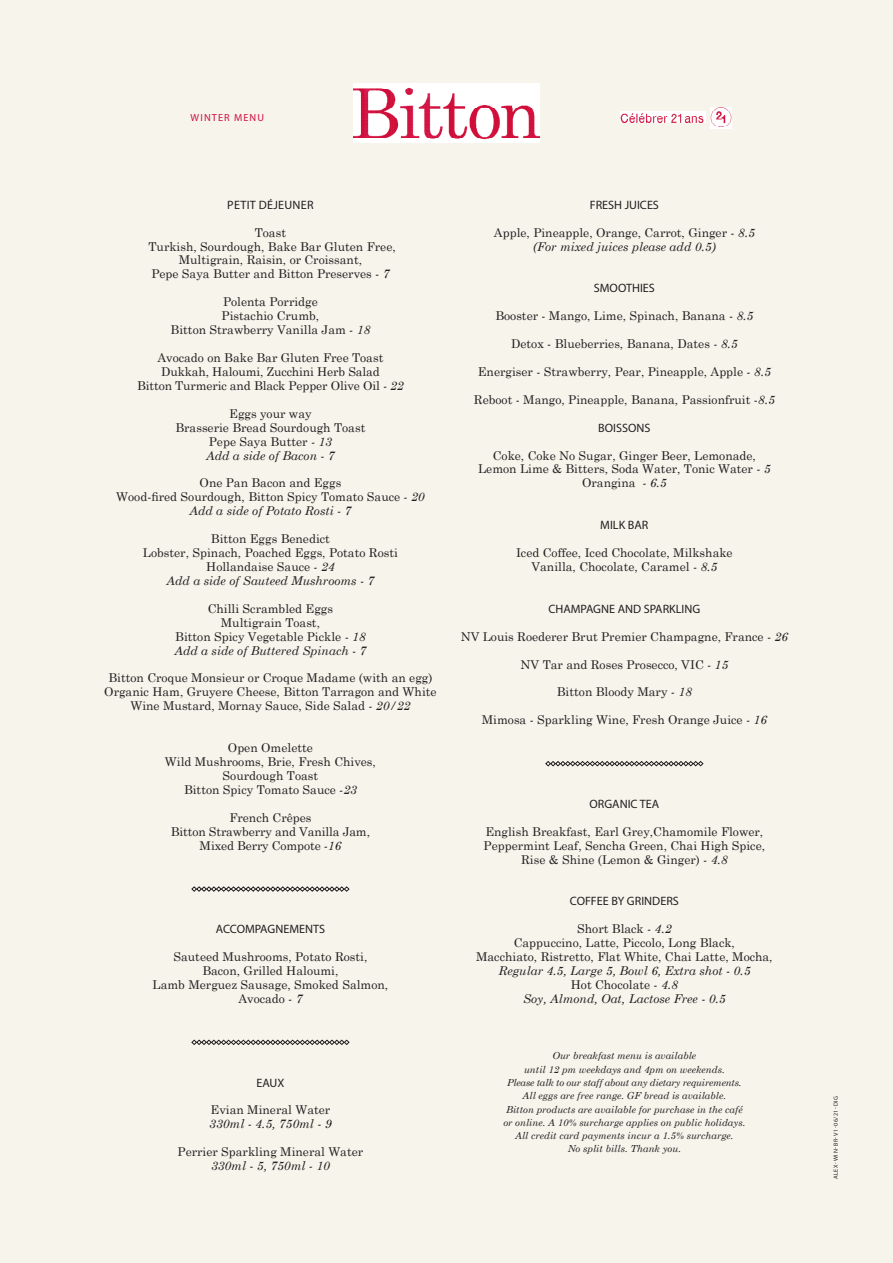
<style>
.page{position:relative;width:893px;height:1263px;background:#f7f4ec}
.page>*{position:absolute;margin:0;border:0;box-sizing:border-box;transform-origin:0 0}
.t1{font:12.15px/14px "Century Schoolbook";color:#231f20;text-align:center}
.t2{font:italic 12.15px "Century Schoolbook";color:#231f20}
.t3{font:12.15px "Myriad Pro";color:#231f20}
.t4{font:12.15px "Myriad Pro";letter-spacing:.02em;color:#231f20}
.t5{font:10.2px "Myriad Pro";letter-spacing:.11em;color:#d10e40}
.t6{font:italic 9.75px/13.4px "Century Schoolbook";color:#231f20}
.t7{font:italic 9.75px "Century Schoolbook";letter-spacing:-.02em;color:#231f20}
.t8{font:6px "Myriad Pro";letter-spacing:.11em;color:#231f20}
.s1{font-style:italic}
</style>
<div class="page">
<img style="left:353px;top:83px;width:187px;height:60px">
<img style="left:711px;top:107px;width:20px;height:20px">
<svg style="left:711px;top:127px;width:20px;height:1px"></svg>
<img style="left:620px;top:111px;width:85px;height:11px">
<svg style="left:545px;top:761px;width:158px;height:5px"></svg>
<svg style="left:191px;top:886px;width:159px;height:6px"></svg>
<svg style="left:191px;top:1039px;width:159px;height:6px"></svg>
<p class="t5" style="left:191px;top:111px;width:75px">WINTER MENU</p>
<p class="t4" style="left:227px;top:197px;width:88px">PETIT DÉJEUNER</p>
<p class="t1" style="left:148px;top:224px;width:249px">Toast<br>Turkish, Sourdough, Bake Bar Gluten Free,<br>Multigrain, Raisin, or Croissant,<br>Pepe Saya Butter and Bitton Preserves <span class="s1">- 7</span></p>
<p class="t1" style="left:171px;top:294px;width:201px">Polenta Porridge<br>Pistachio Crumb,<br>Bitton Strawberry Vanilla Jam <span class="s1">- 18</span></p>
<p class="t1" style="left:137px;top:350px;width:268px">Avocado on Bake Bar Gluten Free Toast<br>Dukkah, Haloumi, Zucchini Herb Salad<br>Bitton Turmeric and Black Pepper Olive Oil <span class="s1">- 22</span></p>
<p class="t1" style="left:175px;top:405px;width:191px">Eggs your way<br>Brasserie Bread Sourdough Toast<br>Pepe Saya Butter <span class="s1">- 13<br>Add a side of Bacon - 7</span></p>
<p class="t1" style="left:116px;top:475px;width:310px">One Pan Bacon and Eggs<br>Wood-fired Sourdough, Bitton Spicy Tomato Sauce <span class="s1">- 20<br>Add a side of Potato Rosti - 7</span></p>
<p class="t1" style="left:143px;top:531px;width:256px">Bitton Eggs Benedict<br>Lobster, Spinach, Poached Eggs, Potato Rosti<br>Hollandaise Sauce <span class="s1">- 24<br>Add a side of Sauteed Mushrooms - 7</span></p>
<p class="t1" style="left:174px;top:600px;width:193px">Chilli Scrambled Eggs<br>Multigrain Toast,<br>Bitton Spicy Vegetable Pickle <span class="s1">- 18<br>Add a side of Buttered Spinach - 7</span></p>
<p class="t1" style="left:104px;top:670px;width:334px">Bitton Croque Monsieur or Croque Madame (with an egg)<br>Organic Ham, Gruyere Cheese, Bitton Tarragon and White<br>Wine Mustard, Mornay Sauce, Side Salad <span class="s1">- 20/22</span></p>
<p class="t1" style="left:165px;top:740px;width:213px">Open Omelette<br>Wild Mushrooms, Brie, Fresh Chives,<br>Sourdough Toast<br>Bitton Spicy Tomato Sauce <span class="s1">-23</span></p>
<p class="t1" style="left:171px;top:809px;width:201px">French Crêpes<br>Bitton Strawberry and Vanilla Jam,<br>Mixed Berry Compote <span class="s1">-16</span></p>
<p class="t3" style="left:216px;top:922px;width:111px">ACCOMPAGNEMENTS</p>
<p class="t1" style="left:153px;top:949px;width:237px">Sauteed Mushrooms, Potato Rosti,<br>Bacon, Grilled Haloumi,<br>Lamb Merguez Sausage, Smoked Salmon,<br>Avocado <span class="s1">- 7</span></p>
<p class="t3" style="left:256px;top:1075px;width:29px">EAUX</p>
<p class="t1" style="left:211px;top:1102px;width:121px">Evian Mineral Water</p>
<p class="t2" style="left:209px;top:1115px;width:124px">330ml - 4.5, 750ml - 9</p>
<p class="t1" style="left:178px;top:1144px;width:187px">Perrier Sparkling Mineral Water</p>
<p class="t2" style="left:211px;top:1157px;width:120px">330ml - 5, 750ml - 10</p>
<p class="t3" style="left:590px;top:197px;width:71px">FRESH JUICES</p>
<p class="t1" style="left:494px;top:224px;width:262px">Apple, Pineapple, Orange, Carrot, Ginger <span class="s1">- 8.5</span></p>
<p class="t2" style="left:533px;top:237px;width:184px">(For mixed juices please add 0.5)</p>
<p class="t3" style="left:594px;top:281px;width:63px">SMOOTHIES</p>
<p class="t1" style="left:495px;top:308px;width:259px">Booster - Mango, Lime, Spinach, Banana <span class="s1">- 8.5</span></p>
<p class="t1" style="left:511px;top:336px;width:228px">Detox - Blueberries, Banana, Dates <span class="s1">- 8.5</span></p>
<p class="t1" style="left:478px;top:363px;width:294px">Energiser - Strawberry, Pear, Pineapple, Apple <span class="s1">- 8.5</span></p>
<p class="t1" style="left:474px;top:391px;width:302px">Reboot - Mango, Pineapple, Banana, Passionfruit -<span class="s1">8.5</span></p>
<p class="t3" style="left:598px;top:420px;width:54px">BOISSONS</p>
<p class="t1" style="left:493px;top:447px;width:265px">Coke, Coke No Sugar, Ginger Beer, Lemonade,</p>
<p class="t1" style="left:478px;top:461px;width:294px">Lemon Lime &amp; Bitters, Soda Water, Tonic Water <span class="s1">- 5</span></p>
<p class="t1" style="left:582px;top:475px;width:86px">Orangina <span class="s1">- 6.5</span></p>
<p class="t3" style="left:600px;top:518px;width:50px">MILK BAR</p>
<p class="t1" style="left:516px;top:545px;width:218px">Iced Coffee, Iced Chocolate, Milkshake</p>
<p class="t1" style="left:531px;top:559px;width:187px">Vanilla, Chocolate, Caramel <span class="s1">- 8.5</span></p>
<p class="t3" style="left:548px;top:601px;width:153px">CHAMPAGNE AND SPARKLING</p>
<p class="t1" style="left:461px;top:628px;width:329px">NV Louis Roederer Brut Premier Champagne, France <span class="s1">- 26</span></p>
<p class="t1" style="left:521px;top:656px;width:209px">NV Tar and Roses Prosecco, VIC <span class="s1">- 15</span></p>
<p class="t1" style="left:557px;top:684px;width:137px">Bitton Bloody Mary <span class="s1">- 18</span></p>
<p class="t1" style="left:482px;top:712px;width:287px">Mimosa - Sparkling Wine, Fresh Orange Juice <span class="s1">- 16</span></p>
<p class="t3" style="left:589px;top:796px;width:71px">ORGANIC TEA</p>
<p class="t1" style="left:485px;top:823px;width:279px">English Breakfast, Earl Grey,Chamomile Flower,</p>
<p class="t1" style="left:484px;top:837px;width:283px">Peppermint Leaf, Sencha Green, Chai High Spice,</p>
<p class="t1" style="left:521px;top:851px;width:208px">Rise &amp; Shine (Lemon &amp; Ginger) <span class="s1">- 4.8</span></p>
<p class="t3" style="left:570px;top:894px;width:110px">COFFEE BY GRINDERS</p>
<p class="t1" style="left:577px;top:921px;width:96px">Short Black <span class="s1">- 4.2</span></p>
<p class="t1" style="left:514px;top:935px;width:223px">Cappuccino, Latte, Piccolo, Long Black,</p>
<p class="t1" style="left:476px;top:949px;width:298px">Macchiato, Ristretto, Flat White, Chai Latte, Mocha,</p>
<p class="t2" style="left:498px;top:961px;width:254px">Regular 4.5, Large 5, Bowl 6, Extra shot - 0.5</p>
<p class="t1" style="left:571px;top:977px;width:109px">Hot Chocolate <span class="s1">- 4.8</span></p>
<p class="t2" style="left:523px;top:989px;width:204px">Soy, Almond, Oat, Lactose Free - 0.5</p>
<p class="t6" style="left:552px;top:1048px;width:145px">Our breakfast menu is available</p>
<p class="t6" style="left:524px;top:1062px;width:202px">until 12 pm weekdays and 4pm on weekends.</p>
<p class="t7" style="left:507px;top:1075px;width:236px">Please talk to our staff about any dietary requirements.</p>
<p class="t6" style="left:523px;top:1088px;width:205px">All eggs are free range. GF bread is available.</p>
<p class="t6" style="left:503px;top:1102px;width:244px">Bitton products are available for purchase in the café or online. A 10% surcharge applies on public holidays.</p>
<p class="t6" style="left:515px;top:1128px;width:220px">All credit card payments incur a 1.5% surcharge.</p>
<p class="t6" style="left:568px;top:1142px;width:115px">No split bills. Thank you.</p>
<p class="t8" style="left:832px;top:1179px;width:85px;rotate:-90deg">ALEX-WIN-BR-V1-06/21-DIG</p>
</div>
